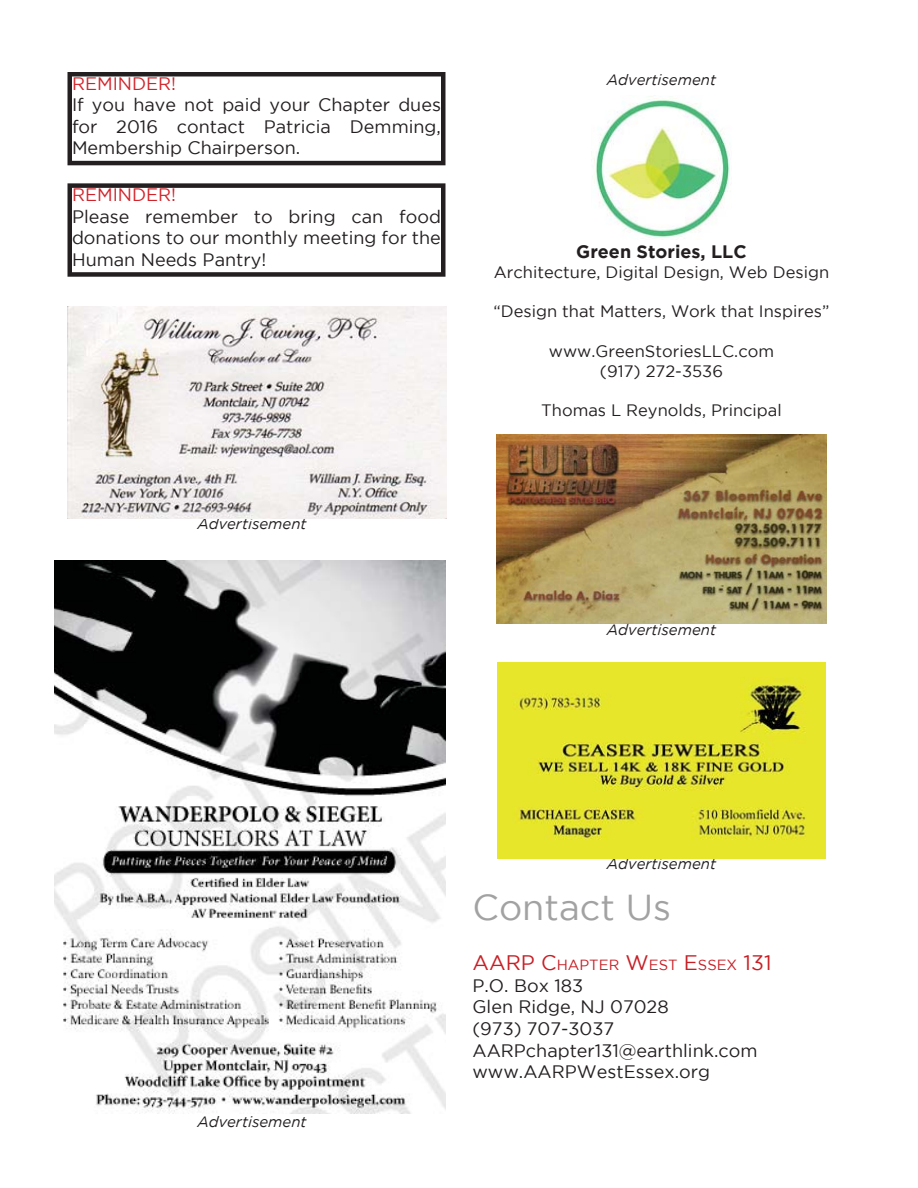
<style>
.page{position:relative;width:918px;height:1188px;background:#fff}
.page>*{position:absolute;margin:0;border:0;box-sizing:border-box;transform-origin:0 0}
.t1{font:36px "Gotham";color:#a2a2a3}
.t2{font:18px/21.6px "Gotham";color:#231f20;text-align:justify}
.t3{font:18px "Gotham";color:#d2232a}
.t4{font:700 18px "Gotham";color:#231f20}
.t5{font:16.5px/19.8px "Gotham";color:#231f20;text-align:center}
.t6{font:italic 15px "Gotham";color:#231f20}
.t7{font:14.7px "Gotham";color:#c71f25}
.s1{font-size:21px}
</style>
<div class="page">
<div style="left:68px;top:72px;width:378px;height:93px;border:4px solid #231f20"></div>
<div style="left:68px;top:183px;width:378px;height:94px;border:4px solid #231f20"></div>
<img style="left:594px;top:96px;width:136px;height:144px">
<img style="left:54px;top:560px;width:392px;height:553px">
<img style="left:498px;top:663px;width:328px;height:195px">
<img style="left:68px;top:306px;width:379px;height:212px">
<img style="left:496px;top:434px;width:331px;height:189px">
<p class="t3" style="left:72px;top:77px;width:106px">REMINDER!</p>
<p class="t2" style="left:72px;top:95px;width:371px">If you have not paid your Chapter dues for 2016 contact Patricia Demming, Membership Chairperson.</p>
<p class="t3" style="left:72px;top:188px;width:106px">REMINDER!</p>
<p class="t2" style="left:72px;top:207px;width:370px">Please remember to bring can food donations to our monthly meeting for the Human Needs Pantry!</p>
<p class="t6" style="left:197px;top:518px;width:111px">Advertisement</p>
<p class="t6" style="left:607px;top:74px;width:111px">Advertisement</p>
<p class="t4" style="left:576px;top:245px;width:172px">Green Stories, LLC</p>
<p class="t5" style="left:494px;top:263px;width:337px">Architecture, Digital Design, Web Design</p>
<p class="t5" style="left:494px;top:303px;width:337px">“Design that Matters, Work that Inspires”</p>
<p class="t5" style="left:549px;top:342px;width:227px">www.GreenStoriesLLC.com (917) 272-3536</p>
<p class="t5" style="left:541px;top:402px;width:242px">Thomas L Reynolds, Principal</p>
<p class="t6" style="left:607px;top:624px;width:111px">Advertisement</p>
<p class="t6" style="left:197px;top:1116px;width:111px">Advertisement</p>
<p class="t6" style="left:607px;top:858px;width:111px">Advertisement</p>
<h1 class="t1" style="left:473px;top:894px;width:200px">Contact Us</h1>
<p class="t7" style="left:473px;top:960px;width:301px"><span class="s1">AARP C</span>HAPTER <span class="s1">W</span>EST <span class="s1">E</span>SSEX <span class="s1">131</span></p>
<p class="t2" style="left:473px;top:976px;width:286px;text-align:left">P.O. Box 183<br>Glen Ridge, NJ 07028<br>(973) 707-3037<br>AARPchapter131@earthlink.com www.AARPWestEssex.org</p>
</div>
